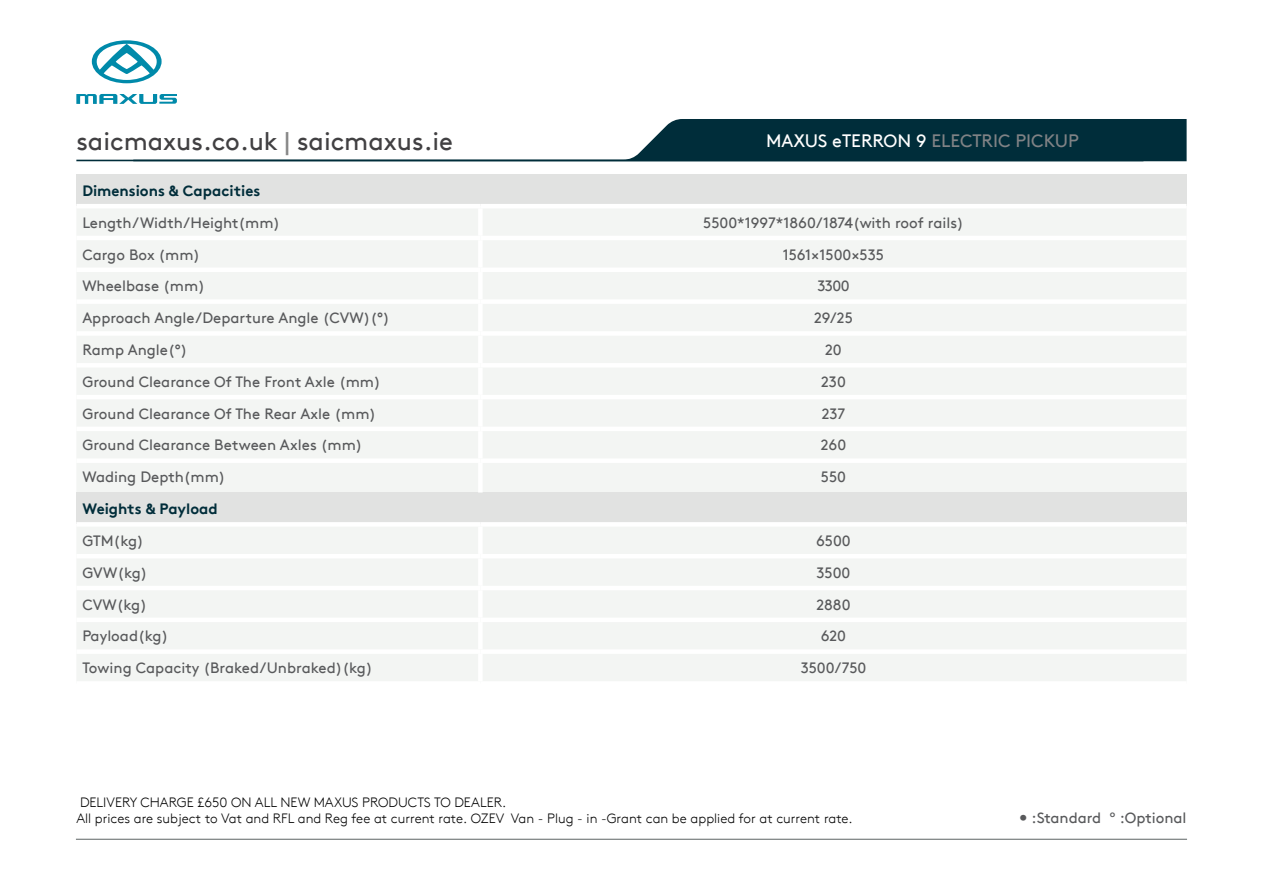
<style>
.page{position:relative;width:1263px;height:893px;background:#fff}
.page>*{position:absolute;margin:0;border:0;box-sizing:border-box;transform-origin:0 0}
.t1{font:25.5px "Brown TT";color:#414042}
.t2{font:18px "Brown TT";color:#808285}
.t3{font:15px "Brown TT";color:#58595b}
.t4{font:700 15px "Brown TT";color:#002d3a}
.t5{font:300 13.5px/16.2px "Brown";color:#000}
.s1{color:#878787}
.s2{color:#fff}
</style>
<div class="page">
<svg style="left:76px;top:119px;width:1110px;height:42px"></svg>
<svg style="left:133px;top:119px;width:1010px;height:42px"></svg>
<svg style="left:92px;top:40px;width:70px;height:43px"></svg>
<svg style="left:76px;top:94px;width:101px;height:10px"></svg>
<hr style="left:76px;top:839px;width:1111px;height:1px;background:#7d8282">
<div style="left:76px;top:174px;width:1110px;height:32px;background:#e1e2e1"></div>
<div style="left:76px;top:209px;width:1110px;height:472px;background:#f3f5f3"></div>
<div style="left:76px;top:493px;width:1110px;height:31px;background:#e1e2e1"></div>
<div style="left:478px;top:272px;width:5px;height:27px;background:#fff"></div>
<div style="left:76px;top:299px;width:404px;height:5px;background:#fff"></div>
<div style="left:478px;top:304px;width:5px;height:27px;background:#fff"></div>
<div style="left:76px;top:331px;width:404px;height:5px;background:#fff"></div>
<div style="left:478px;top:336px;width:5px;height:27px;background:#fff"></div>
<hr style="left:76px;top:363px;width:404px;height:4px;background:#fff">
<div style="left:478px;top:367px;width:5px;height:28px;background:#fff"></div>
<hr style="left:76px;top:395px;width:404px;height:4px;background:#fff">
<div style="left:478px;top:399px;width:5px;height:28px;background:#fff"></div>
<div style="left:478px;top:431px;width:5px;height:27px;background:#fff"></div>
<div style="left:478px;top:463px;width:5px;height:30px;background:#fff"></div>
<div style="left:478px;top:527px;width:5px;height:27px;background:#fff"></div>
<div style="left:478px;top:558px;width:5px;height:28px;background:#fff"></div>
<div style="left:478px;top:590px;width:5px;height:28px;background:#fff"></div>
<div style="left:478px;top:622px;width:5px;height:27px;background:#fff"></div>
<div style="left:478px;top:654px;width:5px;height:27px;background:#fff"></div>
<hr style="left:76px;top:427px;width:404px;height:4px;background:#fff">
<hr style="left:480px;top:427px;width:706px;height:4px;background:#fff">
<div style="left:76px;top:458px;width:404px;height:5px;background:#fff"></div>
<div style="left:480px;top:458px;width:706px;height:5px;background:#fff"></div>
<hr style="left:76px;top:554px;width:404px;height:4px;background:#fff">
<hr style="left:480px;top:554px;width:706px;height:4px;background:#fff">
<hr style="left:76px;top:586px;width:404px;height:4px;background:#fff">
<hr style="left:480px;top:586px;width:706px;height:4px;background:#fff">
<hr style="left:76px;top:618px;width:404px;height:4px;background:#fff">
<hr style="left:480px;top:618px;width:706px;height:4px;background:#fff">
<div style="left:76px;top:649px;width:404px;height:5px;background:#fff"></div>
<div style="left:480px;top:649px;width:706px;height:5px;background:#fff"></div>
<hr style="left:76px;top:204px;width:404px;height:4px;background:#fff">
<hr style="left:76px;top:236px;width:404px;height:4px;background:#fff">
<hr style="left:76px;top:268px;width:404px;height:4px;background:#fff">
<div style="left:76px;top:522px;width:404px;height:5px;background:#fff"></div>
<hr style="left:480px;top:204px;width:706px;height:4px;background:#fff">
<div style="left:478px;top:208px;width:5px;height:28px;background:#fff"></div>
<hr style="left:480px;top:236px;width:706px;height:4px;background:#fff">
<div style="left:478px;top:240px;width:5px;height:28px;background:#fff"></div>
<hr style="left:480px;top:268px;width:706px;height:4px;background:#fff">
<div style="left:480px;top:522px;width:706px;height:5px;background:#fff"></div>
<div style="left:480px;top:299px;width:706px;height:5px;background:#fff"></div>
<div style="left:480px;top:331px;width:706px;height:5px;background:#fff"></div>
<hr style="left:480px;top:363px;width:706px;height:4px;background:#fff">
<hr style="left:480px;top:395px;width:706px;height:4px;background:#fff">
<h1 class="t1" style="left:76px;top:126px;width:378px">saicmaxus.co.uk <span class="s1">|</span> saicmaxus.ie</h1>
<p class="t2" style="left:766px;top:130px;width:314px"><span class="s2">MAXUS eTERRON 9</span> ELECTRIC PICKUP</p>
<p class="t4" style="left:82px;top:181px;width:179px">Dimensions &amp; Capacities</p>
<p class="t3" style="left:82px;top:214px;width:199px">Length/Width/Height(mm)</p>
<p class="t3" style="left:703px;top:214px;width:262px">5500*1997*1860/1874(with roof rails)</p>
<p class="t3" style="left:82px;top:246px;width:119px">Cargo Box (mm)</p>
<p class="t3" style="left:783px;top:246px;width:103px">1561×1500×535</p>
<p class="t3" style="left:82px;top:277px;width:124px">Wheelbase (mm)</p>
<p class="t3" style="left:817px;top:277px;width:34px">3300</p>
<p class="t3" style="left:82px;top:309px;width:309px">Approach Angle/Departure Angle (CVW)(°)</p>
<p class="t3" style="left:814px;top:309px;width:40px">29/25</p>
<p class="t3" style="left:82px;top:341px;width:107px">Ramp Angle(°)</p>
<p class="t3" style="left:825px;top:341px;width:18px">20</p>
<p class="t3" style="left:82px;top:373px;width:300px">Ground Clearance Of The Front Axle (mm)</p>
<p class="t3" style="left:821px;top:373px;width:26px">230</p>
<p class="t3" style="left:82px;top:405px;width:295px">Ground Clearance Of The Rear Axle (mm)</p>
<p class="t3" style="left:822px;top:405px;width:25px">237</p>
<p class="t3" style="left:82px;top:436px;width:282px">Ground Clearance Between Axles (mm)</p>
<p class="t3" style="left:821px;top:436px;width:27px">260</p>
<p class="t3" style="left:82px;top:468px;width:145px">Wading Depth(mm)</p>
<p class="t3" style="left:821px;top:468px;width:27px">550</p>
<p class="t4" style="left:82px;top:500px;width:137px">Weights &amp; Payload</p>
<p class="t3" style="left:82px;top:532px;width:63px">GTM(kg)</p>
<p class="t3" style="left:816px;top:532px;width:36px">6500</p>
<p class="t3" style="left:82px;top:564px;width:67px">GVW(kg)</p>
<p class="t3" style="left:816px;top:564px;width:35px">3500</p>
<p class="t3" style="left:82px;top:596px;width:66px">CVW(kg)</p>
<p class="t3" style="left:816px;top:596px;width:36px">2880</p>
<p class="t3" style="left:82px;top:627px;width:87px">Payload(kg)</p>
<p class="t3" style="left:821px;top:627px;width:27px">620</p>
<p class="t3" style="left:82px;top:659px;width:292px">Towing Capacity (Braked/Unbraked)(kg)</p>
<p class="t3" style="left:801px;top:659px;width:67px">3500/750</p>
<p class="t5" style="left:76px;top:793px;width:778px">DELIVERY CHARGE £650 ON ALL NEW MAXUS PRODUCTS TO DEALER.<br>All prices are subject to Vat and RFL and Reg fee at current rate. OZEV Van - Plug - in -Grant can be applied for at current rate.</p>
<p class="t3" style="left:1019px;top:809px;width:169px">• :Standard º :Optional</p>
</div>
